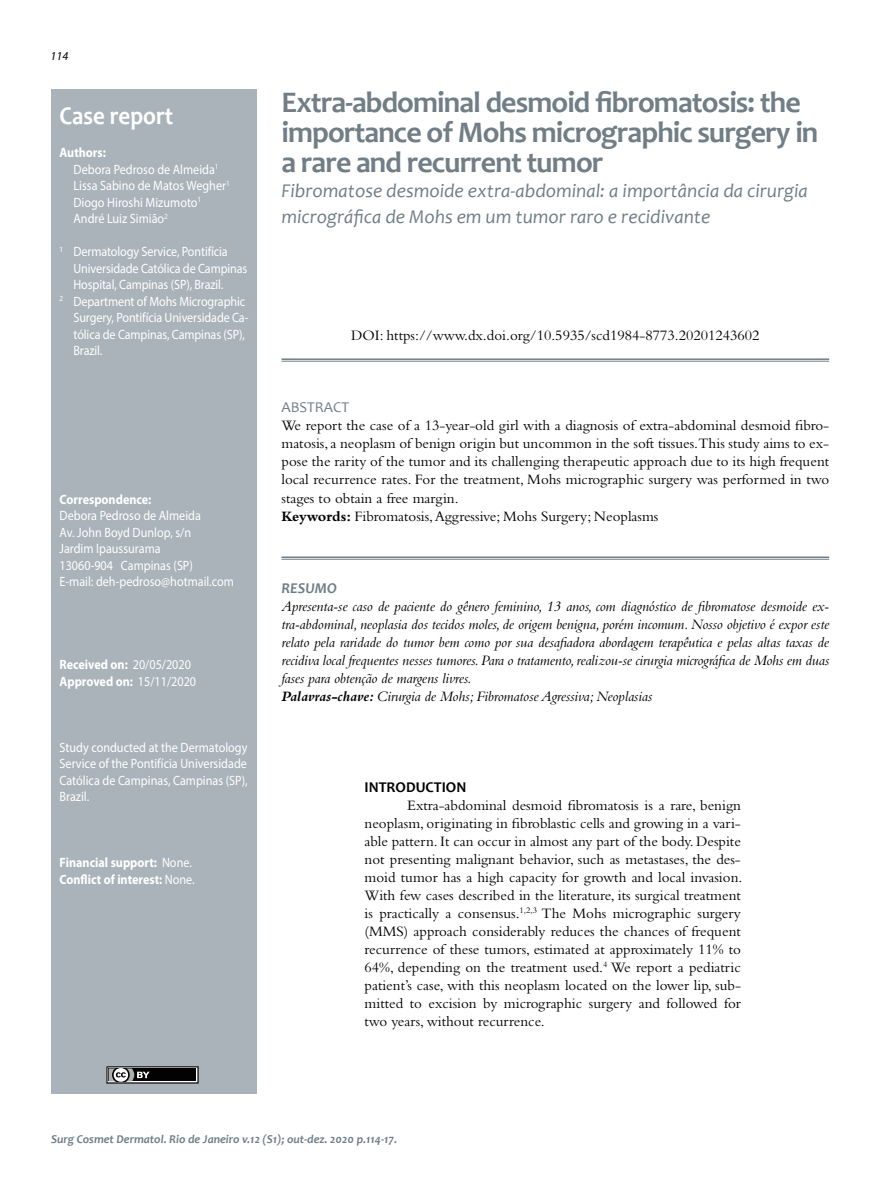
<style>
.page{position:relative;width:893px;height:1191px;background:#fff}
.page>*{position:absolute;margin:0;border:0;box-sizing:border-box;transform-origin:0 0}
.t1{font:700 30px/30px "Candara";letter-spacing:-.03em;color:#717e86}
.t2{font:700 25.5px "Candara";color:#fff;scale:.9 1}
.t3{font:italic 19.5px/25.5px "Candara";color:#717e86}
.t4{font:15px/18px "Bembo Std";color:#000}
.t5{font:italic 15px/18px "Bembo Std";letter-spacing:-.01em;color:#000}
.t6{font:700 15px "Candara";color:#000}
.t7{font:15px "Candara";color:#717e86}
.t8{font:italic 700 15px "Candara";color:#717e86}
.t9{font:13.5px/16.5px "Myriad Pro";letter-spacing:-.005em;color:#fff;scale:.9 1}
.t10{font:700 13.5px/16.5px "Myriad Pro";color:#fff;scale:.9 1}
.t11{font:italic 700 12px "Candara";color:#717e86}
.t12{font:italic 12px "Myriad Pro";color:#000}
.s1{font-weight:700}
.s2{font-weight:400}
</style>
<div class="page">
<div style="left:51px;top:89px;width:206px;height:1004px;background:#a9b3b9"></div>
<svg style="left:106px;top:1066px;width:93px;height:17px;background:#4c4c4d"></svg>
<hr style="left:281px;top:358px;width:548px;height:2px;background:#717e86">
<hr style="left:281px;top:361px;width:548px;height:1px;background:#717e86">
<hr style="left:281px;top:556px;width:548px;height:2px;background:#717e86">
<hr style="left:281px;top:559px;width:548px;height:1px;background:#717e86">
<p class="t12" style="left:51px;top:48px;width:19px">114</p>
<h2 class="t2" style="left:60px;top:100px;width:128px">Case report</h2>
<p class="t9" style="left:74px;top:144px;width:175px;text-indent:-14px"><span class="s1">Authors:<br></span>Debora Pedroso de Almeida<sup>1<br></sup>Lissa Sabino de Matos Wegher<sup>1<br></sup>Diogo Hiroshi Mizumoto<sup>1<br></sup>André Luiz Simião<sup>2</sup></p>
<p class="t9" style="left:60px;top:243px;width:188px"><sup>1</sup> Dermatology Service, Pontifícia</p>
<p class="t9" style="left:74px;top:260px;width:195px">Universidade Católica de Campinas</p>
<p class="t9" style="left:74px;top:276px;width:168px">Hospital, Campinas (SP), Brazil.</p>
<p class="t9" style="left:60px;top:293px;width:208px"><sup>2</sup> Department of Mohs Micrographic</p>
<p class="t9" style="left:74px;top:309px;width:196px">Surgery, Pontifícia Universidade Ca-</p>
<p class="t9" style="left:74px;top:326px;width:192px">tólica de Campinas, Campinas (SP),</p>
<p class="t9" style="left:74px;top:342px;width:34px">Brazil.</p>
<p class="t10" style="left:60px;top:491px;width:104px">Correspondence:</p>
<p class="t9" style="left:60px;top:507px;width:195px">Debora Pedroso de Almeida<br>Av. John Boyd Dunlop, s/n<br>Jardim Ipaussurama<br>13060-904 Campinas (SP)<br>E-mail: deh-pedroso@hotmail.com</p>
<p class="t10" style="left:60px;top:656px;width:153px">Received on: <span class="s2">20/05/2020<br></span>Approved on: <span class="s2">15/11/2020</span></p>
<p class="t9" style="left:60px;top:738px;width:211px;text-align:justify">Study conducted at the Dermatology Service of the Pontifícia Universidade Católica de Campinas, Campinas (SP), Brazil.</p>
<p class="t10" style="left:60px;top:854px;width:152px">Financial support: <span class="s2">None.<br></span>Conflict of interest: <span class="s2">None.</span></p>
<h1 class="t1" style="left:281px;top:87px;width:538px">Extra-abdominal desmoid fibromatosis: the importance of Mohs micrographic surgery in a rare and recurrent tumor</h1>
<h3 class="t3" style="left:281px;top:178px;width:528px">Fibromatose desmoide extra-abdominal: a importância da cirurgia micrográfica de Mohs em um tumor raro e recidivante</h3>
<p class="t4" style="left:351px;top:326px;width:410px">DOI: https://www.dx.doi.org/10.5935/scd1984-8773.20201243602</p>
<p class="t7" style="left:281px;top:398px;width:69px">ABSTRACT</p>
<p class="t4" style="left:281px;top:416px;width:549px">We report the case of a 13-year-old girl with a diagnosis of extra-abdominal desmoid fibro&shy;matosis, a neoplasm of benign origin but uncommon in the soft tissues.This study aims to ex&shy;pose the rarity of the tumor and its challenging therapeutic approach due to its high frequent local recurrence rates. For the treatment, Mohs micrographic surgery was performed in two stages to obtain a free margin.<br><span class="s1">Keywords:</span> Fibromatosis, Aggressive; Mohs Surgery; Neoplasms</p>
<p class="t8" style="left:281px;top:578px;width:57px">RESUMO</p>
<p class="t5" style="left:281px;top:596px;width:549px">Apresenta-se caso de paciente do gênero feminino, 13 anos, com diagnóstico de fibromatose desmoide ex&shy;tra-abdominal, neoplasia dos tecidos moles, de origem benigna, porém incomum. Nosso objetivo é expor este relato pela raridade do tumor bem como por sua desafiadora abordagem terapêutica e pelas altas taxas de recidiva local frequentes nesses tumores. Para o tratamento, realizou-se cirurgia micrográfica de Mohs em duas fases para obtenção de margens livres.<br><span class="s1">Palavras-chave:</span> Cirurgia de Mohs; Fibromatose Agressiva; Neoplasias</p>
<p class="t6" style="left:365px;top:778px;width:103px">INTRODUCTION</p>
<p class="t4" style="left:365px;top:796px;width:379px;text-align:justify;text-indent:43px">Extra-abdominal desmoid fibromatosis is a rare, benign neoplasm, originating in fibroblastic cells and growing in a vari&shy;able pattern. It can occur in almost any part of the body. Despite not presenting malignant behavior, such as metastases, the des&shy;moid tumor has a high capacity for growth and local invasion.<br>With few cases described in the literature, its surgical treatment is practically a consensus.<sup>1,2,3</sup> The Mohs micrographic surgery (MMS) approach considerably reduces the chances of frequent recurrence of these tumors, estimated at approximately 11% to 64%, depending on the treatment used.<sup>4</sup> We report a pediatric patient’s case, with this neoplasm located on the lower lip, sub&shy;mitted to excision by micrographic surgery and followed for two years, without recurrence.</p>
<p class="t11" style="left:51px;top:1132px;width:347px">Surg Cosmet Dermatol. Rio de Janeiro v.12 (S1); out-dez. 2020 p.114-17.</p>
</div>
